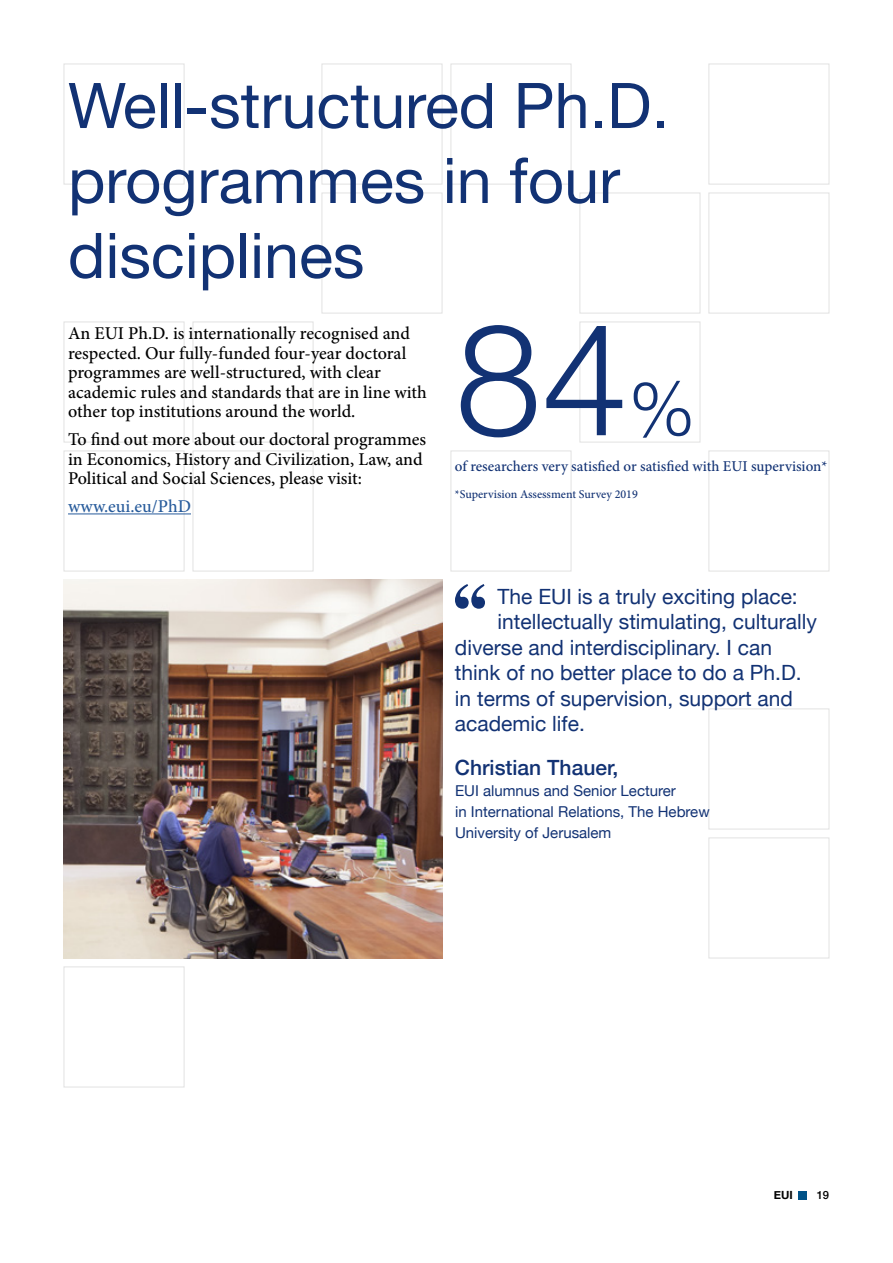
<style>
.page{position:relative;width:893px;height:1263px;background:#fff}
.page>*{position:absolute;margin:0;border:0;box-sizing:border-box;transform-origin:0 0}
.t1{font:300 156px "Helvetica Neue";color:#123274}
.t2{font:63px/75px "Helvetica Neue";color:#123274}
.t3{font:21px "Helvetica Neue";color:#123274}
.t4{font:500 21px "Helvetica Neue";color:#123274}
.t5{font:500 18px/19.5px "Minion Pro";color:#000}
.t6{font:500 18px "Minion Pro";color:#275b9b}
.t7{font:15px/21px "Helvetica Neue";color:#123274}
.t8{font:500 15px "Minion Pro";color:#123274}
.t9{font:500 12px "Minion Pro";color:#123274}
.t10{font:700 11.25px "Helvetica Neue";color:#000}
.t11{font:500 11.25px "Helvetica Neue";color:#000}
.s1{font-size:75px}
</style>
<div class="page">
<img style="left:64px;top:580px;width:378px;height:378px">
<hr style="left:0;top:0;width:1px;height:1263px;background:#000">
<div style="left:798px;top:1191px;width:9px;height:8px;background:#005288"></div>
<hr style="left:68px;top:513px;width:123px;height:1px;background:#275b9b">
<svg style="left:455px;top:584px;width:30px;height:25px"></svg>
<h2 class="t2" style="left:68px;top:72px;width:602px">Well-structured Ph.D. programmes in four disciplines</h2>
<p class="t5" style="left:68px;top:324px;width:360px">An EUI Ph.D. is internationally recognised and respected. Our fully-funded four-year doctoral programmes are well-structured, with clear academic rules and standards that are in line with other top institutions around the world.</p>
<p class="t5" style="left:68px;top:430px;width:360px">To find out more about our doctoral programmes in Economics, History and Civilization, Law, and<br>Political and Social Sciences, please visit:</p>
<p class="t6" style="left:68px;top:494px;width:124px">www.eui.eu/PhD</p>
<h1 class="t1" style="left:455px;top:254px;width:242px">84<span class="s1">%</span></h1>
<p class="t8" style="left:455px;top:456px;width:374px">of researchers very satisfied or satisfied with EUI supervision*</p>
<p class="t9" style="left:455px;top:486px;width:184px">*Supervision Assessment Survey 2019</p>
<p class="t3" style="left:497px;top:581px;width:302px">The EUI is a truly exciting place:</p>
<p class="t3" style="left:497px;top:607px;width:321px">intellectually stimulating, culturally</p>
<p class="t3" style="left:455px;top:632px;width:318px">diverse and interdisciplinary. I can</p>
<p class="t3" style="left:455px;top:658px;width:348px">think of no better place to do a Ph.D.</p>
<p class="t3" style="left:455px;top:683px;width:340px">in terms of supervision, support and</p>
<p class="t3" style="left:455px;top:709px;width:131px">academic life.</p>
<p class="t4" style="left:455px;top:751px;width:165px">Christian Thauer,</p>
<p class="t7" style="left:455px;top:781px;width:256px">EUI alumnus and Senior Lecturer<br>in International Relations, The Hebrew<br>University of Jerusalem</p>
<p class="t10" style="left:774px;top:1186px;width:20px">EUI</p>
<p class="t11" style="left:817px;top:1186px;width:14px">19</p>
</div>
